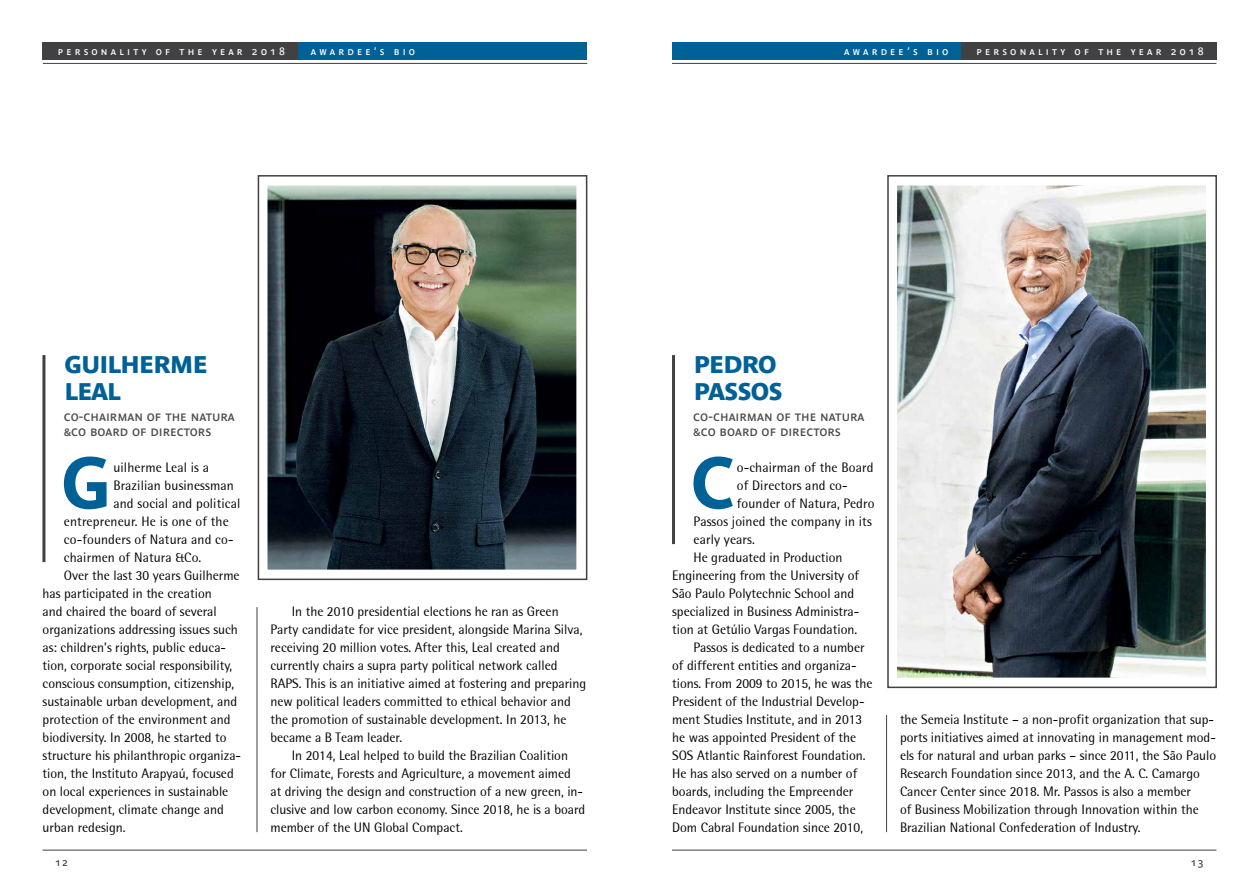
<style>
.page{position:relative;width:1259px;height:893px;background:#fff}
.page>*{position:absolute;margin:0;border:0;box-sizing:border-box;transform-origin:0 0}
.t1{font:700 71.1px "Parisine Caps";color:#006197}
.t2{font:700 30px/27px "Parisine Caps";letter-spacing:-.05em;color:#006197}
.t3{font:13.5px/18px "Libre Semi Sans S Si";color:#000}
.t4{font:13.5px/15px "Parisine Caps";color:#4d4d4f}
.t5{font:10.5px "Parisine Caps";letter-spacing:.3em;color:#fff}
.t6{font:10.5px "Parisine Caps";color:#414042}
</style>
<div class="page">
<hr style="left:43px;top:63px;width:544px;height:1px;background:#414042">
<div style="left:43px;top:43px;width:544px;height:17px;background:#006197"></div>
<div style="left:43px;top:43px;width:255px;height:17px;background:#414042"></div>
<hr style="left:43px;top:850px;width:544px;height:1px;background:#414042">
<img style="left:897px;top:186px;width:308px;height:491px">
<img style="left:268px;top:186px;width:308px;height:383px">
<div style="left:257px;top:175px;width:330px;height:405px;border:10px solid #fff"></div>
<div style="left:887px;top:175px;width:330px;height:513px;border:2px solid #414042"></div>
<div style="left:258px;top:175px;width:329px;height:405px;border:2px solid #414042"></div>
<div style="left:672px;top:43px;width:544px;height:17px;background:#006197"></div>
<div style="left:961px;top:43px;width:255px;height:17px;background:#414042"></div>
<hr style="left:672px;top:63px;width:544px;height:1px;background:#414042">
<hr style="left:672px;top:850px;width:544px;height:1px;background:#414042">
<hr style="left:672px;top:355px;width:3px;height:189px;background:#414042">
<hr style="left:42px;top:355px;width:3px;height:207px;background:#414042">
<hr style="left:886px;top:715px;width:1px;height:117px;background:#414042">
<hr style="left:257px;top:607px;width:1px;height:225px;background:#414042">
<p class="t5" style="left:58px;top:45px;width:229px">personality of the year 2018</p>
<p class="t5" style="left:311px;top:45px;width:106px">awardee’s bio</p>
<p class="t5" style="left:844px;top:45px;width:106px">awardee’s bio</p>
<p class="t5" style="left:976px;top:45px;width:229px">personality of the year 2018</p>
<h2 class="t2" style="left:64px;top:349px;width:146px">guilherme leal</h2>
<p class="t4" style="left:64px;top:409px;width:173px">co-chairman of the natura &amp;co board of directors</p>
<h1 class="t1" style="left:61px;top:442px;width:52px">G</h1>
<p class="t3" style="left:113px;top:458px;width:97px">uilherme Leal is a</p>
<p class="t3" style="left:113px;top:476px;width:122px">Brazilian businessman</p>
<p class="t3" style="left:113px;top:494px;width:128px">and social and political</p>
<p class="t3" style="left:64px;top:512px;width:166px">entrepreneur. He is one of the</p>
<p class="t3" style="left:64px;top:530px;width:171px">co-founders of Natura and co-</p>
<p class="t3" style="left:64px;top:548px;width:139px">chairmen of Natura &amp;Co.</p>
<p class="t3" style="left:64px;top:566px;width:177px">Over the last 30 years Guilherme</p>
<p class="t3" style="left:43px;top:584px;width:171px">has participated in the creation</p>
<p class="t3" style="left:43px;top:602px;width:175px">and chaired the board of several</p>
<p class="t3" style="left:43px;top:620px;width:197px">organizations addressing issues such</p>
<p class="t3" style="left:43px;top:638px;width:185px">as: children’s rights, public educa-</p>
<p class="t3" style="left:43px;top:656px;width:191px">tion, corporate social responsibility,</p>
<p class="t3" style="left:43px;top:674px;width:193px">conscious consumption, citizenship,</p>
<p class="t3" style="left:43px;top:692px;width:196px">sustainable urban development, and</p>
<p class="t3" style="left:43px;top:710px;width:189px">protection of the environment and</p>
<p class="t3" style="left:43px;top:728px;width:185px">biodiversity. In 2008, he started to</p>
<p class="t3" style="left:43px;top:746px;width:200px">structure his philanthropic organiza-</p>
<p class="t3" style="left:43px;top:764px;width:193px">tion, the Instituto Arapyaú, focused</p>
<p class="t3" style="left:43px;top:782px;width:187px">on local experiences in sustainable</p>
<p class="t3" style="left:43px;top:800px;width:183px">development, climate change and</p>
<p class="t3" style="left:43px;top:818px;width:84px">urban redesign.</p>
<p class="t6" style="left:55px;top:857px;width:14px">12</p>
<p class="t3" style="left:270px;top:602px;width:317px;text-indent:21px">In the 2010 presidential elections he ran as Green Party candidate for vice president, alongside Marina Silva, receiving 20 million votes. After this, Leal created and currently chairs a supra party political network called RAPS. This is an initiative aimed at fostering and preparing new political leaders committed to ethical behavior and the promotion of sustainable development. In 2013, he became a B Team leader.</p>
<p class="t3" style="left:270px;top:746px;width:316px;text-indent:21px">In 2014, Leal helped to build the Brazilian Coalition for Climate, Forests and Agriculture, a movement aimed<br>at driving the design and construction of a new green, in&shy;clusive and low carbon economy. Since 2018, he is a board member of the UN Global Compact.</p>
<h2 class="t2" style="left:693px;top:349px;width:91px">pedro passos</h2>
<p class="t4" style="left:693px;top:409px;width:173px">co-chairman of the natura &amp;co board of directors</p>
<h1 class="t1" style="left:690px;top:442px;width:46px">C</h1>
<p class="t3" style="left:737px;top:458px;width:138px">o-chairman of the Board</p>
<p class="t3" style="left:737px;top:476px;width:112px">of Directors and co-</p>
<p class="t3" style="left:737px;top:494px;width:139px">founder of Natura, Pedro</p>
<p class="t3" style="left:693px;top:512px;width:180px">Passos joined the company in its</p>
<p class="t3" style="left:693px;top:530px;width:63px">early years.</p>
<p class="t3" style="left:693px;top:548px;width:151px">He graduated in Production</p>
<p class="t3" style="left:672px;top:566px;width:188px">Engineering from the University of</p>
<p class="t3" style="left:672px;top:584px;width:183px">São Paulo Polytechnic School and</p>
<p class="t3" style="left:672px;top:602px;width:189px">specialized in Business Administra-</p>
<p class="t3" style="left:672px;top:620px;width:187px">tion at Getúlio Vargas Foundation.</p>
<p class="t3" style="left:693px;top:638px;width:173px">Passos is dedicated to a number</p>
<p class="t3" style="left:672px;top:656px;width:186px">of different entities and organiza-</p>
<p class="t3" style="left:672px;top:674px;width:202px">tions. From 2009 to 2015, he was the</p>
<p class="t3" style="left:672px;top:692px;width:194px">President of the Industrial Develop-</p>
<p class="t3" style="left:672px;top:710px;width:192px">ment Studies Institute, and in 2013</p>
<p class="t3" style="left:672px;top:728px;width:186px">he was appointed President of the</p>
<p class="t3" style="left:672px;top:746px;width:195px">SOS Atlantic Rainforest Foundation.</p>
<p class="t3" style="left:672px;top:764px;width:187px">He has also served on a number of</p>
<p class="t3" style="left:672px;top:782px;width:183px">boards, including the Empreender</p>
<p class="t3" style="left:672px;top:800px;width:185px">Endeavor Institute since 2005, the</p>
<p class="t3" style="left:672px;top:818px;width:192px">Dom Cabral Foundation since 2010,</p>
<p class="t3" style="left:900px;top:710px;width:318px">the Semeia Institute – a non-profit organization that sup&shy;ports initiatives aimed at innovating in management mod&shy;els for natural and urban parks – since 2011, the São Paulo Research Foundation since 2013, and the A. C. Camargo Cancer Center since 2018. Mr. Passos is also a member<br>of Business Mobilization through Innovation within the Brazilian National Confederation of Industry.</p>
<p class="t6" style="left:1191px;top:857px;width:14px">13</p>
</div>
